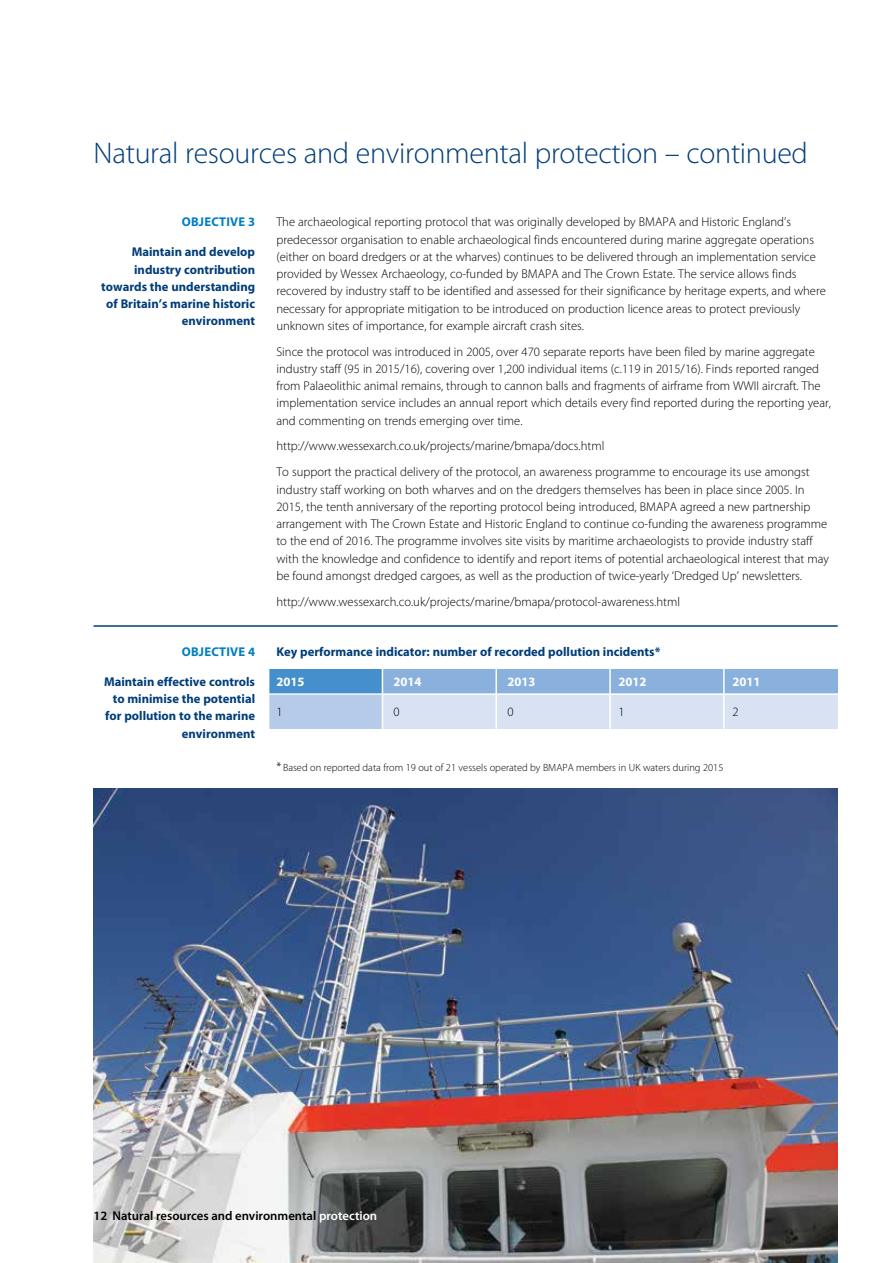
<style>
.page{position:relative;width:893px;height:1263px;background:#fff}
.page>*{position:absolute;margin:0;border:0;box-sizing:border-box;transform-origin:0 0}
.t1{font:300 30px "Myriad Pro";letter-spacing:-.01em;color:#003d79}
.t2{font:300 12.75px/17.2px "Myriad Pro";color:#000}
.t3{font:700 12.75px/17.2px "Myriad Pro";color:#003d79;text-align:right}
.t4{font:600 12.75px "Myriad Pro";color:#000}
.t5{font:700 12.75px "Myriad Pro";letter-spacing:.02em;color:#007dc3}
.t6{font:700 12.75px "Myriad Pro";color:#fff}
.t7{font:300 10.5px "Myriad Pro";color:#000}
.s1{font-size:12.75px}
.s2{color:#fff}
</style>
<div class="page">
<img style="left:94px;top:789px;width:744px;height:474px">
<div style="left:378px;top:669px;width:460px;height:25px;background:#8ab0dd"></div>
<div style="left:378px;top:694px;width:460px;height:35px;background:#d8e2f3"></div>
<div style="left:269px;top:694px;width:113px;height:35px;background:#b6cbea"></div>
<div style="left:269px;top:669px;width:114px;height:25px;background:#458fcc"></div>
<hr style="left:94px;top:625px;width:744px;height:2px;background:#003d79">
<hr style="left:382px;top:664px;width:1px;height:85px;background:#fff">
<hr style="left:609px;top:666px;width:2px;height:84px;background:#fff">
<hr style="left:723px;top:664px;width:2px;height:84px;background:#fff">
<hr style="left:495px;top:664px;width:2px;height:85px;background:#fff">
<hr style="left:269px;top:693px;width:570px;height:2px;background:#fff">
<h1 class="t1" style="left:94px;top:135px;width:716px">Natural resources and environmental protection – continued</h1>
<p class="t5" style="left:182px;top:214px;width:75px">OBJECTIVE 3</p>
<p class="t3" style="left:101px;top:243px;width:155px">Maintain and develop industry contribution towards the understanding of Britain’s marine historic environment</p>
<p class="t5" style="left:182px;top:643px;width:75px">OBJECTIVE 4</p>
<p class="t3" style="left:104px;top:673px;width:153px">Maintain effective controls to minimise the potential for pollution to the marine environment</p>
<p class="t2" style="left:276px;top:213px;width:551px">The archaeological reporting protocol that was originally developed by BMAPA and Historic England’s predecessor organisation to enable archaeological finds encountered during marine aggregate operations (either on board dredgers or at the wharves) continues to be delivered through an implementation service provided by Wessex Archaeology, co-funded by BMAPA and The Crown Estate. The service allows finds recovered by industry staff to be identified and assessed for their significance by heritage experts, and where necessary for appropriate mitigation to be introduced on production licence areas to protect previously unknown sites of importance, for example aircraft crash sites.</p>
<p class="t2" style="left:276px;top:343px;width:556px">Since the protocol was introduced in 2005, over 470 separate reports have been filed by marine aggregate industry staff (95 in 2015/16), covering over 1,200 individual items (c.119 in 2015/16). Finds reported ranged from Palaeolithic animal remains, through to cannon balls and fragments of airframe from WWII aircraft. The implementation service includes an annual report which details every find reported during the reporting year, and commenting on trends emerging over time.</p>
<p class="t2" style="left:276px;top:433px;width:535px;line-height:25.8px">http://www.wessexarch.co.uk/projects/marine/bmapa/docs.html<br>To support the practical delivery of the protocol, an awareness programme to encourage its use amongst</p>
<p class="t2" style="left:276px;top:480px;width:554px">industry staff working on both wharves and on the dredgers themselves has been in place since 2005. In 2015, the tenth anniversary of the reporting protocol being introduced, BMAPA agreed a new partnership arrangement with The Crown Estate and Historic England to continue co-funding the awareness programme to the end of 2016. The programme involves site visits by maritime archaeologists to provide industry staff with the knowledge and confidence to identify and report items of potential archaeological interest that may be found amongst dredged cargoes, as well as the production of twice-yearly ‘Dredged Up’ newsletters.</p>
<p class="t2" style="left:276px;top:592px;width:405px">http://www.wessexarch.co.uk/projects/marine/bmapa/protocol-awareness.html</p>
<p class="t3" style="left:276px;top:643px;width:385px">Key performance indicator: number of recorded pollution incidents*</p>
<p class="t6" style="left:276px;top:673px;width:30px">2015</p>
<p class="t6" style="left:393px;top:673px;width:30px">2014</p>
<p class="t6" style="left:507px;top:673px;width:30px">2013</p>
<p class="t6" style="left:618px;top:673px;width:30px">2012</p>
<p class="t6" style="left:732px;top:673px;width:30px">2011</p>
<p class="t2" style="left:276px;top:703px;width:8px">1</p>
<p class="t2" style="left:393px;top:703px;width:8px">0</p>
<p class="t2" style="left:507px;top:703px;width:8px">0</p>
<p class="t2" style="left:618px;top:703px;width:8px">1</p>
<p class="t2" style="left:732px;top:703px;width:8px">2</p>
<p class="t7" style="left:276px;top:761px;width:448px"><span class="s1">*</span> Based on reported data from 19 out of 21 vessels operated by BMAPA members in UK waters during 2015</p>
<p class="t4" style="left:94px;top:1208px;width:285px">12 Natural resources and environmental <span class="s2">protection</span></p>
</div>
